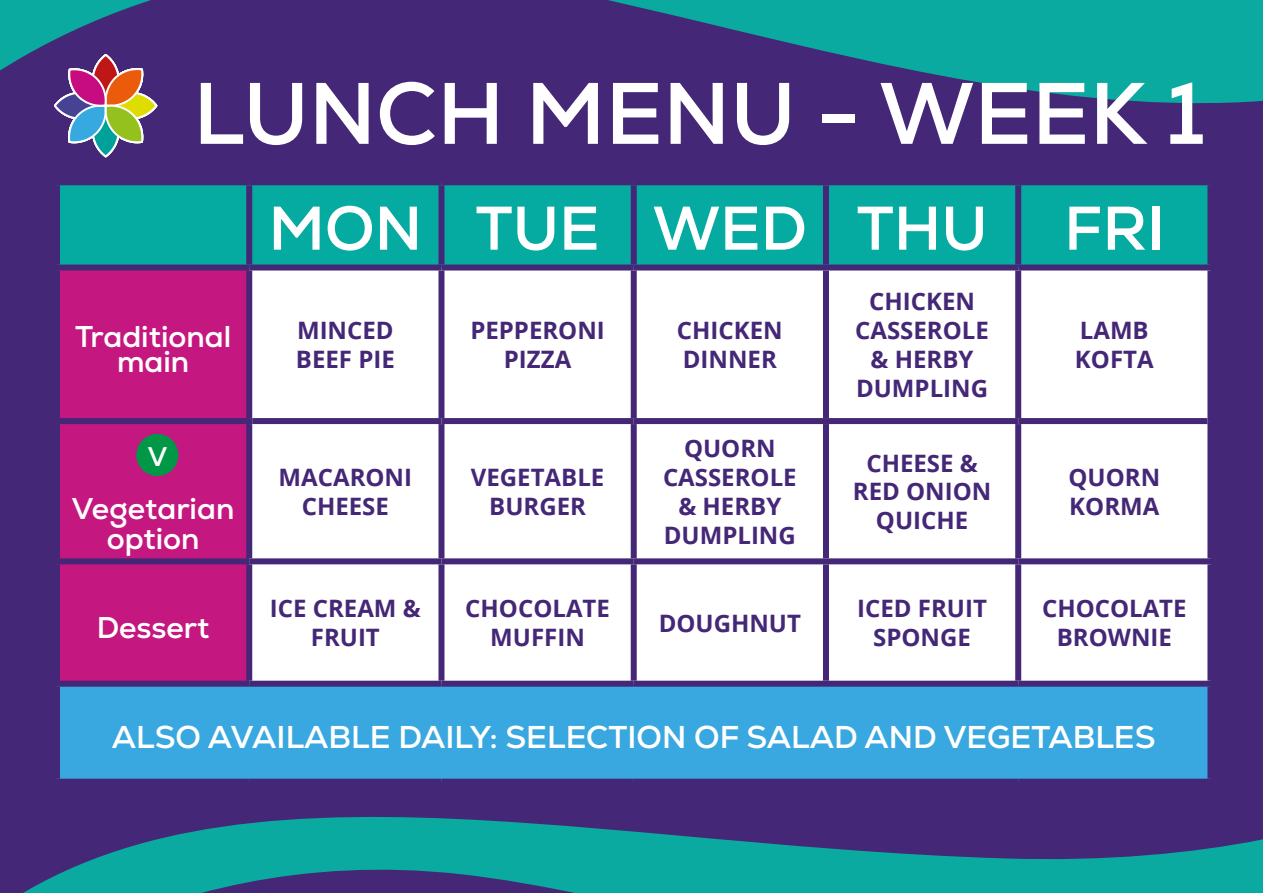
<style>
.page{position:relative;width:1263px;height:893px;background:#452777}
.page>*{position:absolute;margin:0;border:0;box-sizing:border-box;transform-origin:0 0}
.t1{font:700 87px "Nexa";color:#fff}
.t2{font:700 61.5px "Nexa";color:#fff}
.t3{font:700 31.5px "Nexa";color:#fff}
.t4{font:700 30px/25.5px "Nexa";color:#fff;text-align:center}
.t5{font:700 27px "Nexa";color:#fff}
.t6{font:700 24px/28.8px "Open Sans";color:#442776;text-align:center}
</style>
<div class="page">
<svg style="left:0;top:0;width:1263px;height:158px"></svg>
<svg style="left:23px;top:817px;width:1240px;height:76px;fill:#0baaa0"></svg>
<div style="left:60px;top:185px;width:1147px;height:80px;background:#05aba1"></div>
<div style="left:60px;top:271px;width:186px;height:410px;background:#c41780"></div>
<div style="left:252px;top:271px;width:955px;height:410px;background:#fff"></div>
<div style="left:634px;top:421px;width:192px;height:140px;background:#fff"></div>
<div style="left:57px;top:684px;width:1153px;height:98px;background:#39a8e0"></div>
<div style="left:54px;top:687px;width:6px;height:92px;background:#442776"></div>
<div style="left:252px;top:418px;width:189px;height:6px;background:#442776"></div>
<div style="left:249px;top:558px;width:192px;height:6px;background:#442776"></div>
<div style="left:438px;top:564px;width:6px;height:117px;background:#442776"></div>
<div style="left:249px;top:681px;width:192px;height:6px;background:#442776"></div>
<div style="left:54px;top:681px;width:195px;height:6px;background:#442776"></div>
<div style="left:54px;top:779px;width:195px;height:6px;background:#442776"></div>
<div style="left:249px;top:779px;width:192px;height:6px;background:#442776"></div>
<div style="left:441px;top:779px;width:193px;height:6px;background:#442776"></div>
<div style="left:634px;top:779px;width:192px;height:6px;background:#442776"></div>
<div style="left:826px;top:779px;width:192px;height:6px;background:#442776"></div>
<div style="left:1018px;top:779px;width:195px;height:6px;background:#442776"></div>
<div style="left:54px;top:558px;width:195px;height:6px;background:#442776"></div>
<div style="left:441px;top:681px;width:193px;height:6px;background:#442776"></div>
<div style="left:441px;top:418px;width:193px;height:6px;background:#442776"></div>
<div style="left:438px;top:424px;width:6px;height:134px;background:#442776"></div>
<div style="left:441px;top:558px;width:193px;height:6px;background:#442776"></div>
<div style="left:634px;top:418px;width:192px;height:6px;background:#442776"></div>
<div style="left:631px;top:424px;width:6px;height:134px;background:#442776"></div>
<div style="left:634px;top:558px;width:192px;height:6px;background:#442776"></div>
<div style="left:631px;top:564px;width:6px;height:117px;background:#442776"></div>
<div style="left:634px;top:681px;width:192px;height:6px;background:#442776"></div>
<div style="left:826px;top:418px;width:192px;height:6px;background:#442776"></div>
<div style="left:823px;top:424px;width:6px;height:134px;background:#442776"></div>
<div style="left:826px;top:558px;width:192px;height:6px;background:#442776"></div>
<div style="left:823px;top:564px;width:6px;height:117px;background:#442776"></div>
<div style="left:826px;top:681px;width:192px;height:6px;background:#442776"></div>
<div style="left:1018px;top:418px;width:189px;height:6px;background:#442776"></div>
<div style="left:1015px;top:424px;width:6px;height:134px;background:#442776"></div>
<div style="left:1018px;top:558px;width:195px;height:6px;background:#442776"></div>
<div style="left:1015px;top:564px;width:6px;height:117px;background:#442776"></div>
<div style="left:1207px;top:687px;width:6px;height:92px;background:#442776"></div>
<div style="left:1015px;top:185px;width:6px;height:80px;background:#442776"></div>
<div style="left:1015px;top:271px;width:6px;height:147px;background:#442776"></div>
<div style="left:1018px;top:681px;width:195px;height:6px;background:#442776"></div>
<div style="left:631px;top:271px;width:6px;height:147px;background:#442776"></div>
<div style="left:823px;top:271px;width:6px;height:147px;background:#442776"></div>
<div style="left:438px;top:185px;width:6px;height:80px;background:#442776"></div>
<div style="left:631px;top:185px;width:6px;height:80px;background:#442776"></div>
<div style="left:823px;top:185px;width:6px;height:80px;background:#442776"></div>
<div style="left:438px;top:271px;width:6px;height:147px;background:#442776"></div>
<div style="left:246px;top:185px;width:6px;height:80px;background:#442776"></div>
<div style="left:54px;top:418px;width:198px;height:6px;background:#442776"></div>
<svg style="left:54px;top:54px;width:103px;height:103px"></svg>
<div style="left:136px;top:434px;width:42px;height:42px;background:#009846;border-radius:50%"></div>
<h1 class="t1" style="left:193px;top:59px;width:1013px">LUNCH MENU - WEEK 1</h1>
<h2 class="t2" style="left:269px;top:189px;width:897px">MON TUE WED THU FRI</h2>
<p class="t4" style="left:75px;top:323px;width:158px">Traditional main</p>
<p class="t6" style="left:296px;top:315px;width:100px;text-align:left">MINCED<br>BEEF PIE</p>
<p class="t6" style="left:470px;top:315px;width:136px">PEPPERONI<br>PIZZA</p>
<p class="t6" style="left:677px;top:315px;width:107px;text-align:left">CHICKEN<br>DINNER</p>
<p class="t5" style="left:148px;top:440px;width:21px">V</p>
<p class="t4" style="left:72px;top:493px;width:164px;line-height:30px">Vegetarian option</p>
<p class="t4" style="left:97px;top:614px;width:114px">Dessert</p>
<p class="t6" style="left:279px;top:462px;width:135px">MACARONI<br>CHEESE</p>
<p class="t6" style="left:471px;top:462px;width:135px">VEGETABLE<br>BURGER</p>
<p class="t6" style="left:270px;top:594px;width:152px">ICE CREAM &amp;<br>FRUIT</p>
<p class="t6" style="left:465px;top:594px;width:146px">CHOCOLATE<br>MUFFIN</p>
<p class="t6" style="left:663px;top:433px;width:135px">QUORN<br>CASSEROLE &amp; HERBY<br>DUMPLING</p>
<p class="t6" style="left:659px;top:608px;width:144px">DOUGHNUT</p>
<p class="t6" style="left:855px;top:287px;width:135px">CHICKEN<br>CASSEROLE &amp; HERBY<br>DUMPLING</p>
<p class="t6" style="left:853px;top:448px;width:140px">CHEESE &amp;<br>RED ONION<br>QUICHE</p>
<p class="t6" style="left:1075px;top:315px;width:80px;text-align:left">LAMB<br>KOFTA</p>
<p class="t6" style="left:1068px;top:462px;width:93px;text-align:left">QUORN<br>KORMA</p>
<p class="t6" style="left:857px;top:594px;width:131px">ICED FRUIT<br>SPONGE</p>
<p class="t6" style="left:1042px;top:594px;width:146px">CHOCOLATE<br>BROWNIE</p>
<h3 class="t3" style="left:112px;top:717px;width:1045px">ALSO AVAILABLE DAILY: SELECTION OF SALAD AND VEGETABLES</h3>
</div>
